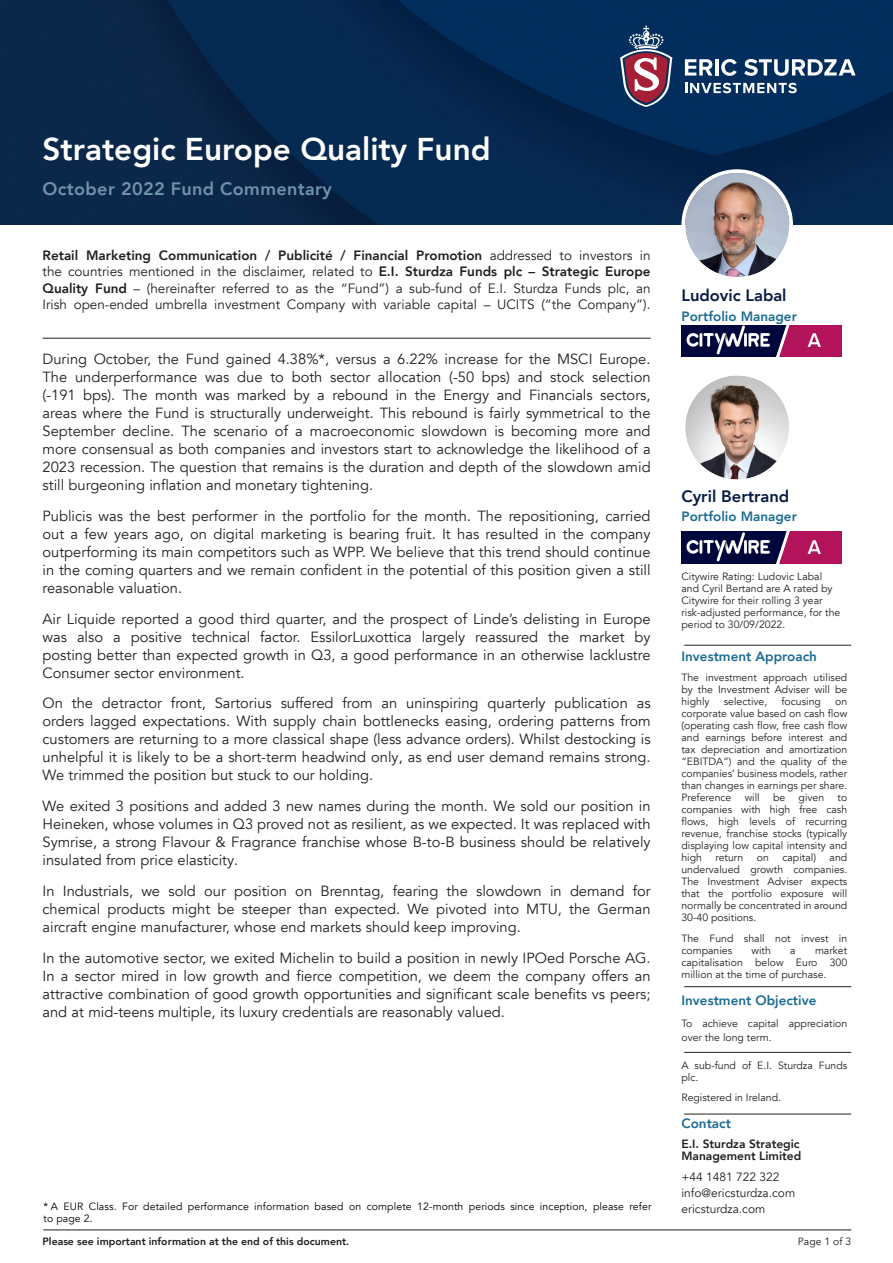
<style>
.page{position:relative;width:893px;height:1263px;background:#fff}
.page>*{position:absolute;margin:0;border:0;box-sizing:border-box;transform-origin:0 0}
.t1{font:800 31.5px "Avenir LT Com";color:#fff}
.t2{font:800 18px "Avenir LT Com";letter-spacing:.02em;color:#6e94ab}
.t3{font:800 16.5px "Avenir LT Com";color:#071b44}
.t4{font:14.7px/18px "Avenir LT Com";color:#231f20;text-align:justify}
.t5{font:13.5px/16.2px "Avenir LT Com";color:#231f20;text-align:justify}
.t6{font:800 13.5px "Avenir LT Com";color:#1c6c94}
.t7{font:12px "Avenir LT Com";color:#231f20}
.t8{font:800 12px/12px "Avenir LT Com";color:#231f20}
.t9{font:10.5px/12px "Avenir LT";color:#231f20;text-align:justify}
.t10{font:10.5px/12px "Avenir LT Com";letter-spacing:.01em;color:#000002}
.t11{font:10.5px/13.5px "Avenir LT Com";color:#231f20}
.t12{font:800 10.5px "Avenir LT Com";color:#231f20}
.s1{font-weight:800}
</style>
<div class="page">
<img style="left:0;top:0;width:893px;height:225px">
<hr style="left:43px;top:1230px;width:808px;height:1px;background:#231f20">
<img style="left:685px;top:173px;width:104px;height:104px;border-radius:52px">
<div style="left:681px;top:169px;width:112px;height:112px;border:4px solid #fff;border-radius:50%"></div>
<img style="left:685px;top:375px;width:104px;height:104px;border-radius:52px">
<div style="left:681px;top:372px;width:112px;height:111px;border:4px solid #fff;border-radius:50%"></div>
<svg style="left:620px;top:26px;width:52px;height:81px;background:#6e5a76"></svg>
<svg style="left:685px;top:83px;width:112px;height:10px"></svg>
<svg style="left:685px;top:59px;width:27px;height:17px"></svg>
<hr style="left:715px;top:59px;width:4px;height:17px;background:#fff">
<svg style="left:721px;top:59px;width:16px;height:17px"></svg>
<svg style="left:744px;top:59px;width:112px;height:17px"></svg>
<hr style="left:684px;top:645px;width:167px;height:1px;background:#231f20">
<hr style="left:684px;top:986px;width:167px;height:1px;background:#231f20">
<hr style="left:684px;top:1114px;width:167px;height:1px;background:#231f20">
<hr style="left:684px;top:1052px;width:167px;height:1px;background:#231f20">
<hr style="left:43px;top:338px;width:608px;height:1px;background:#231f20">
<img style="left:681px;top:325px;width:160px;height:32px">
<img style="left:681px;top:532px;width:160px;height:31px">
<p class="t1" style="left:43px;top:131px;width:450px">Strategic Europe Quality Fund</p>
<p class="t2" style="left:43px;top:178px;width:291px">October 2022 Fund Commentary</p>
<p class="t5" style="left:43px;top:248px;width:610px"><span class="s1">Retail Marketing Communication / Publicité / Financial Promotion</span> addressed to investors in the countries mentioned in the disclaimer, related to <span class="s1">E.I. Sturdza Funds plc – Strategic Europe Quality Fund</span> – (hereinafter referred to as the “Fund”) a sub-fund of E.I. Sturdza Funds plc, an Irish open-ended umbrella investment Company with variable capital – UCITS (“the Company”).</p>
<p class="t4" style="left:43px;top:350px;width:610px">During October, the Fund gained 4.38%*, versus a 6.22% increase for the MSCI Europe.<br>The underperformance was due to both sector allocation (-50 bps) and stock selection (-191 bps). The month was marked by a rebound in the Energy and Financials sectors, areas where the Fund is structurally underweight. This rebound is fairly symmetrical to the September decline. The scenario of a macroeconomic slowdown is becoming more and more consensual as both companies and investors start to acknowledge the likelihood of a 2023 recession. The question that remains is the duration and depth of the slowdown amid still burgeoning inflation and monetary tightening.</p>
<p class="t4" style="left:43px;top:507px;width:610px">Publicis was the best performer in the portfolio for the month. The repositioning, carried out a few years ago, on digital marketing is bearing fruit. It has resulted in the company outperforming its main competitors such as WPP. We believe that this trend should continue in the coming quarters and we remain confident in the potential of this position given a still reasonable valuation.</p>
<p class="t4" style="left:43px;top:610px;width:610px">Air Liquide reported a good third quarter, and the prospect of Linde’s delisting in Europe was also a positive technical factor. EssilorLuxottica largely reassured the market by posting better than expected growth in Q3, a good performance in an otherwise lacklustre Consumer sector environment.</p>
<p class="t4" style="left:43px;top:695px;width:610px">On the detractor front, Sartorius suffered from an uninspiring quarterly publication as orders lagged expectations. With supply chain bottlenecks easing, ordering patterns from customers are returning to a more classical shape (less advance orders). Whilst destocking is unhelpful it is likely to be a short-term headwind only, as end user demand remains strong.<br>We trimmed the position but stuck to our holding.</p>
<p class="t4" style="left:43px;top:797px;width:610px">We exited 3 positions and added 3 new names during the month. We sold our position in Heineken, whose volumes in Q3 proved not as resilient, as we expected. It was replaced with Symrise, a strong Flavour &amp; Fragrance franchise whose B-to-B business should be relatively insulated from price elasticity.</p>
<p class="t4" style="left:43px;top:882px;width:610px">In Industrials, we sold our position on Brenntag, fearing the slowdown in demand for chemical products might be steeper than expected. We pivoted into MTU, the German aircraft engine manufacturer, whose end markets should keep improving.</p>
<p class="t4" style="left:43px;top:949px;width:610px">In the automotive sector, we exited Michelin to build a position in newly IPOed Porsche AG.<br>In a sector mired in low growth and fierce competition, we deem the company offers an attractive combination of good growth opportunities and significant scale benefits vs peers; and at mid-teens multiple, its luxury credentials are reasonably valued.</p>
<p class="t10" style="left:43px;top:1201px;width:610px">* A EUR Class. For detailed performance information based on complete 12-month periods since inception, please refer to page 2.</p>
<p class="t12" style="left:43px;top:1235px;width:308px">Please see important information at the end of this document.</p>
<p class="t3" style="left:681px;top:286px;width:107px">Ludovic Labal</p>
<p class="t6" style="left:681px;top:308px;width:117px">Portfolio Manager</p>
<p class="t3" style="left:681px;top:486px;width:109px">Cyril Bertrand</p>
<p class="t6" style="left:681px;top:508px;width:117px">Portfolio Manager</p>
<p class="t9" style="left:681px;top:571px;width:161px;text-align:left">Citywire Rating: Ludovic Labal and Cyril Bertand are A rated by<br>Citywire for their rolling 3 year risk-adjusted performance, for the period to 30/09/2022.</p>
<p class="t6" style="left:681px;top:648px;width:137px">Investment Approach</p>
<p class="t9" style="left:681px;top:672px;width:167px">The investment approach utilised by the Investment Adviser will be highly</p>
<p class="t9" style="left:724px;top:696px;width:45px">selective,</p>
<p class="t9" style="left:781px;top:696px;width:41px">focusing</p>
<p class="t9" style="left:681px;top:696px;width:167px;text-indent:154px">on corporate value based on cash flow (operating cash flow, free cash flow and earnings before interest and tax depreciation and amortization “EBITDA”) and the quality of the companies’ business models, rather than changes in earnings per share.<br>Preference</p>
<p class="t9" style="left:745px;top:792px;width:17px">will</p>
<p class="t9" style="left:773px;top:792px;width:14px">be</p>
<p class="t9" style="left:799px;top:792px;width:27px">given</p>
<p class="t9" style="left:681px;top:792px;width:167px;text-indent:156px">to companies with high free cash flows, high levels of recurring revenue, franchise stocks (typically displaying low capital intensity and high</p>
<p class="t9" style="left:681px;top:852px;width:167px;text-indent:148px">and undervalued growth companies.<br>The Investment Adviser expects that the portfolio exposure will normally be concentrated in around 30-40 positions.</p>
<p class="t9" style="left:681px;top:932px;width:167px">The Fund shall not invest in companies</p>
<p class="t9" style="left:715px;top:852px;width:29px">return</p>
<p class="t9" style="left:757px;top:852px;width:14px">on</p>
<p class="t9" style="left:782px;top:852px;width:35px">capital)</p>
<p class="t9" style="left:681px;top:944px;width:167px;text-indent:134px">market capitalisation below Euro 300 million at the time of purchase.</p>
<p class="t9" style="left:751px;top:944px;width:21px">with</p>
<p class="t9" style="left:790px;top:944px;width:7px">a</p>
<p class="t6" style="left:681px;top:992px;width:137px">Investment Objective</p>
<p class="t11" style="left:681px;top:1017px;width:167px">To achieve capital appreciation over the long term.</p>
<p class="t11" style="left:681px;top:1059px;width:167px;line-height:12px">A sub-fund of E.I. Sturdza Funds plc.</p>
<p class="t11" style="left:681px;top:1091px;width:101px">Registered in Ireland.</p>
<p class="t6" style="left:681px;top:1115px;width:51px">Contact</p>
<p class="t8" style="left:681px;top:1138px;width:121px">E.I. Sturdza Strategic<br>Management Limited</p>
<p class="t7" style="left:681px;top:1169px;width:100px">+44 1481 722 322</p>
<p class="t7" style="left:681px;top:1185px;width:115px">info@ericsturdza.com</p>
<p class="t7" style="left:681px;top:1202px;width:85px">ericsturdza.com</p>
<p class="t11" style="left:798px;top:1234px;width:55px">Page 1 of 3</p>
</div>
